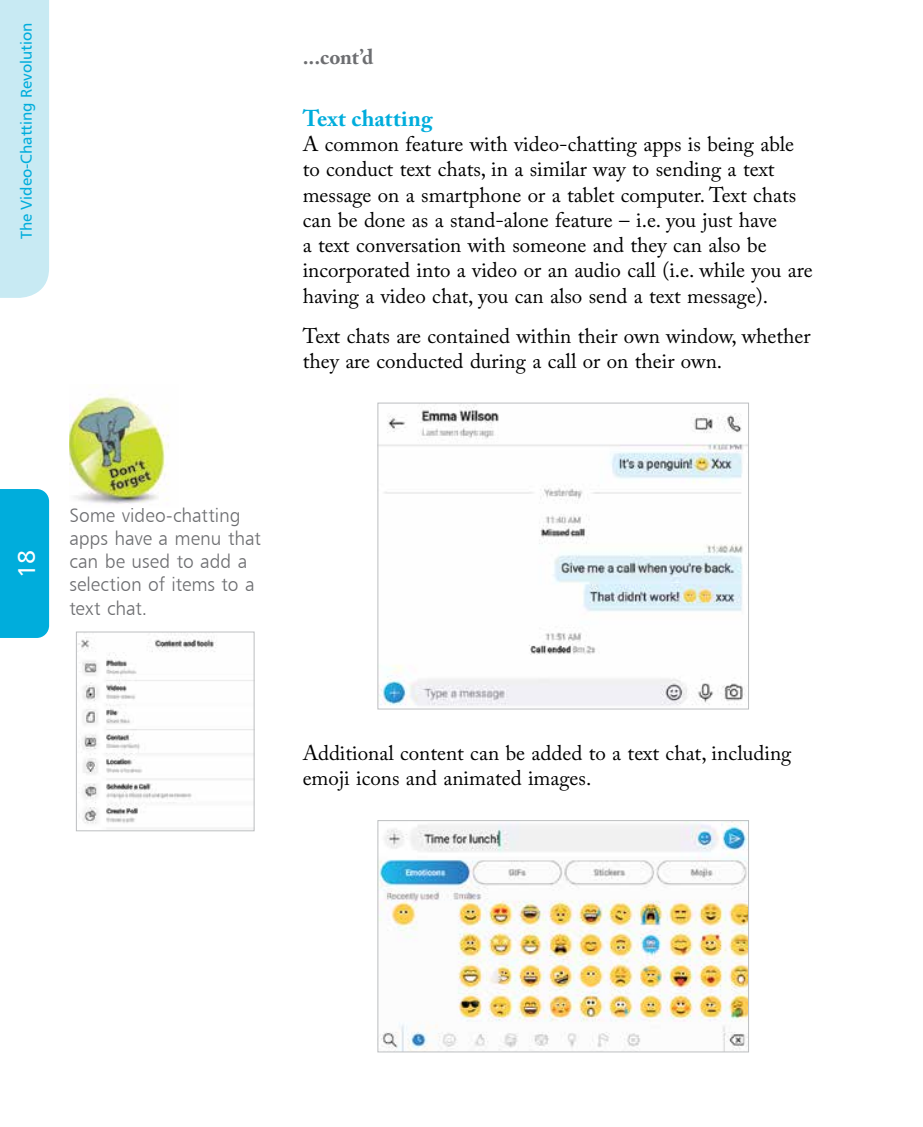
<style>
.page{position:relative;width:923px;height:1127px;background:#fff}
.page>*{position:absolute;margin:0;border:0;box-sizing:border-box;transform-origin:0 0}
.t1{font:24.5px "Humanist 777 BT Roman B";color:#fff}
.t2{font:700 22.75px "Adobe Caslon Pro";letter-spacing:.01em;color:#00addc}
.t3{font:21px/25.2px "Adobe Caslon Pro";color:#000}
.t4{font:700 21px "Adobe Caslon Pro";color:#6d6e71}
.t5{font:19.25px/23.1px "Humanist 777 BT Light B";letter-spacing:-.005em;color:#6d6e71}
.t6{font:15.75px "Humanist 777 BT Roman B";color:#00addc}
</style>
<div class="page">
<div style="left:0;top:489px;width:49px;height:148px;background:#00addc"></div>
<div style="left:0;top:0;width:49px;height:298px;background:#c8eaf3"></div>
<img style="left:78px;top:634px;width:174px;height:195px">
<div style="left:76px;top:631px;width:178px;height:200px;border:1px solid #bcbec0"></div>
<img style="left:379px;top:404px;width:368px;height:302px">
<div style="left:377px;top:402px;width:372px;height:307px;border:1px solid #bcbec0"></div>
<img style="left:379px;top:821px;width:368px;height:229px">
<div style="left:377px;top:819px;width:372px;height:233px;border:1px solid #bcbec0"></div>
<img style="left:69px;top:394px;width:100px;height:110px">
<p class="t6" style="left:17px;top:239px;width:218px;rotate:-90deg">The Video-Chatting Revolution</p>
<p class="t4" style="left:303px;top:45px;width:72px">...cont’d</p>
<p class="t2" style="left:303px;top:105px;width:131px">Text chatting</p>
<p class="t3" style="left:303px;top:131px;width:511px">A common feature with video-chatting apps is being able to conduct text chats, in a similar way to sending a text message on a smartphone or a tablet computer. Text chats can be done as a stand-alone feature – i.e. you just have<br>a text conversation with someone and they can also be incorporated into a video or an audio call (i.e. while you are having a video chat, you can also send a text message).</p>
<p class="t3" style="left:303px;top:322px;width:509px">Text chats are contained within their own window, whether they are conducted during a call or on their own.</p>
<p class="t1" style="left:12px;top:577px;width:30px;rotate:-90deg">18</p>
<p class="t5" style="left:69px;top:503px;width:193px">Some video-chatting apps have a menu that can be used to add a selection of items to a text chat.</p>
<p class="t3" style="left:303px;top:739px;width:490px">Additional content can be added to a text chat, including emoji icons and animated images.</p>
</div>
